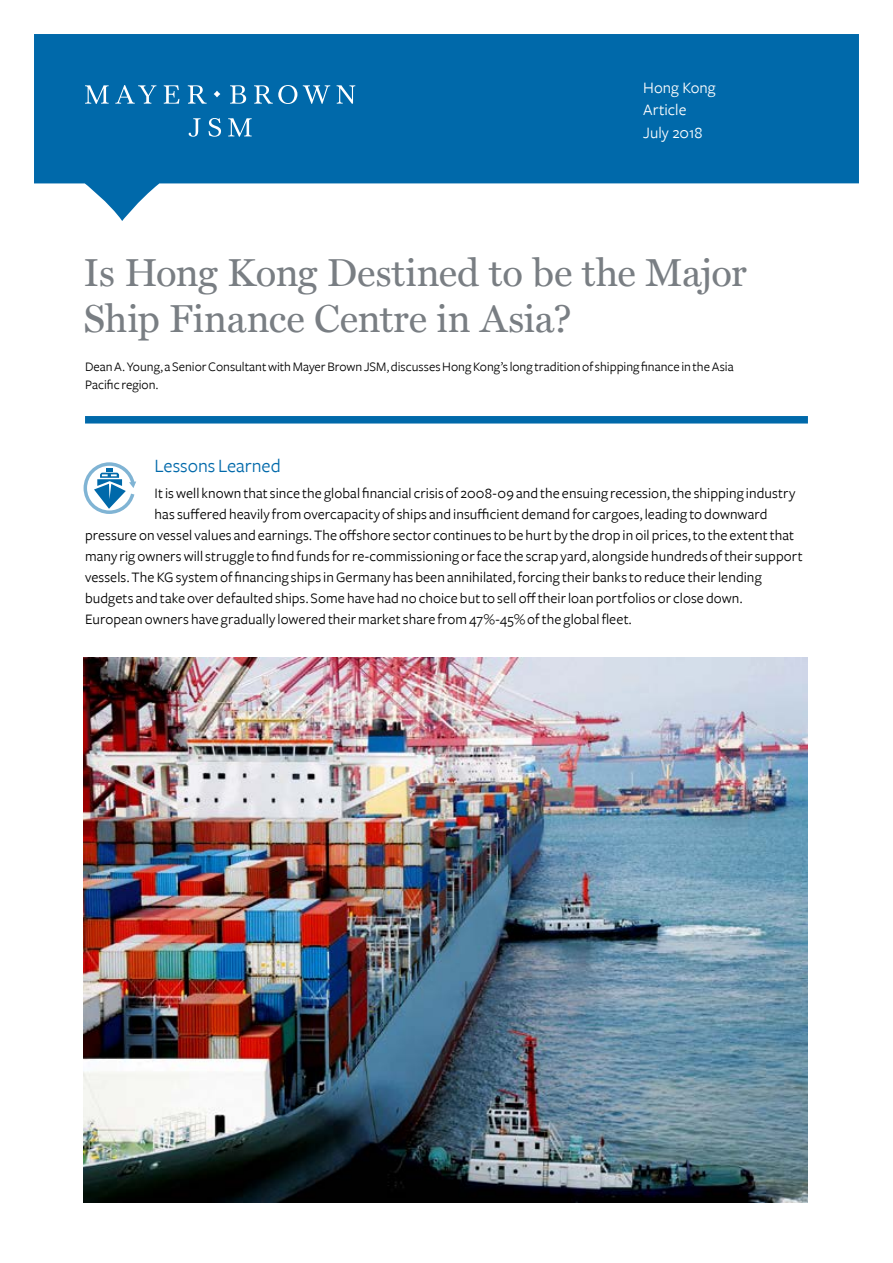
<style>
.page{position:relative;width:893px;height:1263px;background:#fff}
.page>*{position:absolute;margin:0;border:0;box-sizing:border-box;transform-origin:0 0}
.t1{font:39px/46.5px "Miller Text";letter-spacing:-.005em;color:#797e83}
.t2{font:19.5px "Freight Sans";letter-spacing:-.005em;color:#0069aa}
.t3{font:16.5px/22.5px "Freight Sans";color:#fff}
.t4{font:15px "Freight Sans";letter-spacing:.005em;color:#000}
.t5{font:13.5px/18px "Freight Sans";color:#000}
</style>
<div class="page">
<svg style="left:34px;top:34px;width:825px;height:187px;fill:#0069aa"></svg>
<svg style="left:85px;top:85px;width:270px;height:19px;background:#3789bc"></svg>
<svg style="left:188px;top:118px;width:13px;height:19px"></svg>
<svg style="left:209px;top:118px;width:12px;height:19px"></svg>
<svg style="left:228px;top:118px;width:24px;height:19px"></svg>
<div style="left:85px;top:416px;width:723px;height:7px;background:#0069aa"></div>
<img style="left:84px;top:657px;width:724px;height:545px">
<svg style="left:84px;top:462px;width:52px;height:52px"></svg>
<p class="t3" style="left:643px;top:77px;width:74px">Hong Kong<br>Article<br>July 2018</p>
<h1 class="t1" style="left:84px;top:249px;width:665px">Is Hong Kong Destined to be the Major<br>Ship Finance Centre in Asia?</h1>
<p class="t5" style="left:85px;top:357px;width:650px">Dean A. Young, a Senior Consultant with Mayer Brown JSM, discusses Hong Kong’s long tradition of shipping finance in the Asia<br>Pacific region.</p>
<h2 class="t2" style="left:154px;top:455px;width:128px">Lessons Learned</h2>
<p class="t4" style="left:154px;top:485px;width:643px">It is well known that since the global financial crisis of 2008-09 and the ensuing recession, the shipping industry</p>
<p class="t4" style="left:154px;top:506px;width:615px">has suffered heavily from overcapacity of ships and insufficient demand for cargoes, leading to downward</p>
<p class="t4" style="left:85px;top:527px;width:711px">pressure on vessel values and earnings. The offshore sector continues to be hurt by the drop in oil prices, to the extent that</p>
<p class="t4" style="left:85px;top:548px;width:719px">many rig owners will struggle to find funds for re-commissioning or face the scrap yard, alongside hundreds of their support</p>
<p class="t4" style="left:85px;top:569px;width:678px">vessels. The KG system of financing ships in Germany has been annihilated, forcing their banks to reduce their lending</p>
<p class="t4" style="left:85px;top:590px;width:659px">budgets and take over defaulted ships. Some have had no choice but to sell off their loan portfolios or close down.</p>
<p class="t4" style="left:85px;top:611px;width:548px">European owners have gradually lowered their market share from 47%-45% of the global fleet.</p>
</div>
